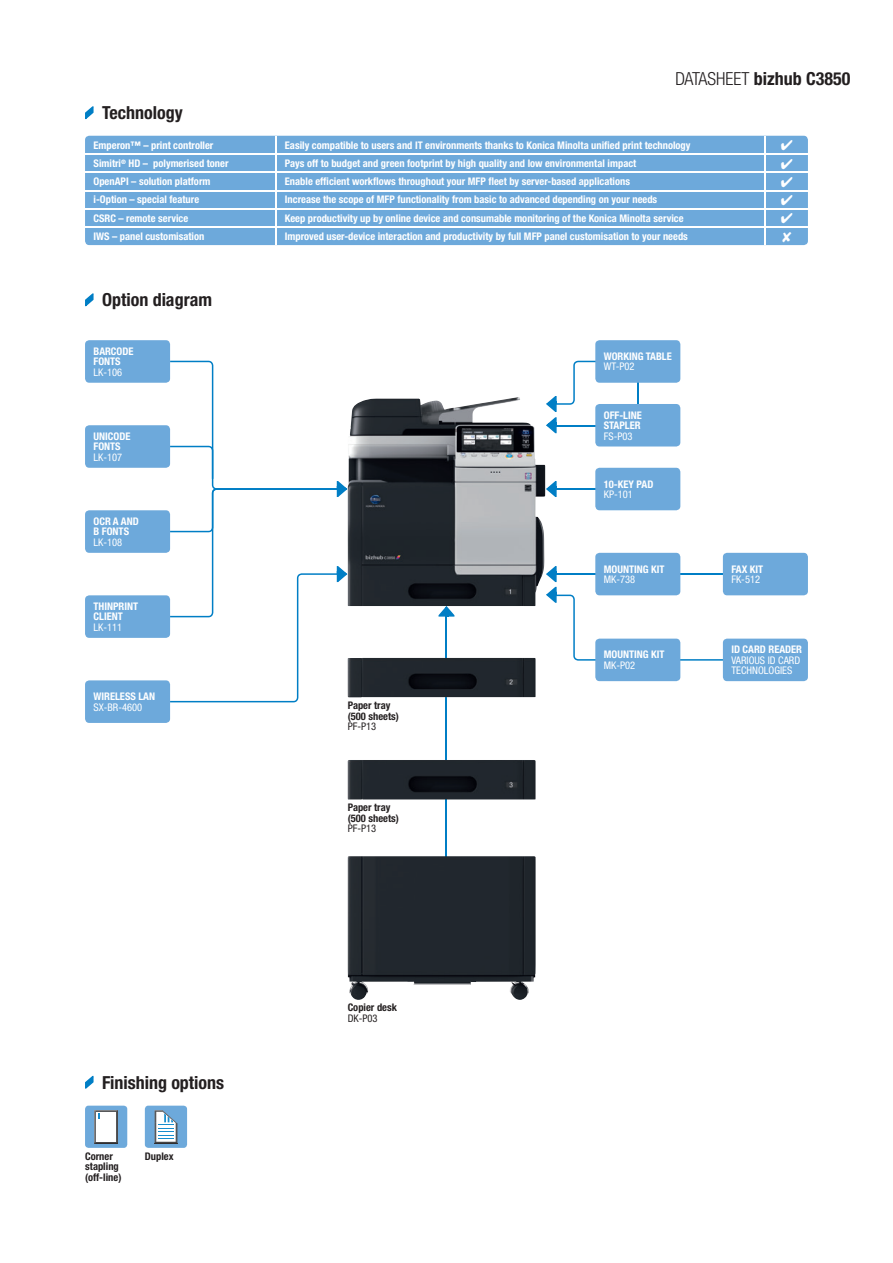
<style>
.page{position:relative;width:893px;height:1263px;background:#fff}
.page>*{position:absolute;margin:0;border:0;box-sizing:border-box;transform-origin:0 0}
.t1{font:700 condensed 18px "Helvetica Neue LTW1 G";color:#231f20}
.t2{font:700 condensed 10.5px/10.5px "Helvetica Neue LTW1 G";color:#fff}
.t3{font:condensed 10.5px/10.5px "Helvetica Neue LTW1 G";color:#fff}
.t4{font:700 condensed 10.5px/10.5px "Helvetica Neue LTW1 G";color:#231f20}
.t5{font:condensed 10.5px "Helvetica Neue LTW1 G";color:#231f20}
.s1{font-weight:300}
</style>
<div class="page">
<svg style="left:85px;top:293px;width:9px;height:13px"></svg>
<svg style="left:85px;top:106px;width:9px;height:13px"></svg>
<svg style="left:85px;top:1076px;width:9px;height:13px"></svg>
<div style="left:85px;top:136px;width:723px;height:109px;background:#6da9db;border-radius:4px"></div>
<hr style="left:85px;top:154px;width:191px;height:1px;background:#fff">
<hr style="left:276px;top:154px;width:489px;height:1px;background:#fff">
<hr style="left:765px;top:154px;width:43px;height:1px;background:#fff">
<hr style="left:85px;top:172px;width:191px;height:1px;background:#fff">
<hr style="left:276px;top:172px;width:489px;height:1px;background:#fff">
<hr style="left:765px;top:172px;width:43px;height:1px;background:#fff">
<hr style="left:85px;top:190px;width:191px;height:1px;background:#fff">
<hr style="left:276px;top:190px;width:489px;height:1px;background:#fff">
<hr style="left:765px;top:190px;width:43px;height:1px;background:#fff">
<hr style="left:85px;top:208px;width:191px;height:1px;background:#fff">
<hr style="left:276px;top:208px;width:489px;height:1px;background:#fff">
<hr style="left:765px;top:208px;width:43px;height:1px;background:#fff">
<hr style="left:85px;top:226px;width:191px;height:2px;background:#fff">
<hr style="left:276px;top:226px;width:489px;height:2px;background:#fff">
<hr style="left:765px;top:226px;width:43px;height:2px;background:#fff">
<svg style="left:276px;top:136px;width:1px;height:109px"></svg>
<svg style="left:765px;top:136px;width:1px;height:109px"></svg>
<div style="left:85px;top:1106px;width:42px;height:42px;background:#6da9db;border-radius:4px"></div>
<svg style="left:95px;top:1143px;width:23px;height:1px"></svg>
<img style="left:95px;top:1110px;width:23px;height:33px">
<div style="left:96px;top:1112px;width:20px;height:30px;background:#fff"></div>
<svg style="left:98px;top:1113px;width:2px;height:6px"></svg>
<div style="left:145px;top:1106px;width:42px;height:42px;background:#6da9db;border-radius:4px"></div>
<img style="left:155px;top:1110px;width:10px;height:2px">
<svg style="left:155px;top:1112px;width:22px;height:32px"></svg>
<img style="left:347px;top:398px;width:198px;height:208px">
<svg style="left:546px;top:481px;width:11px;height:16px"></svg>
<svg style="left:546px;top:361px;width:93px;height:72px"></svg>
<hr style="left:553px;top:425px;width:121px;height:1px;background:#007ec5">
<svg style="left:546px;top:566px;width:185px;height:95px"></svg>
<hr style="left:553px;top:488px;width:121px;height:2px;background:#007ec5">
<svg style="left:438px;top:606px;width:16px;height:11px"></svg>
<hr style="left:446px;top:612px;width:1px;height:47px;background:#007ec5">
<hr style="left:446px;top:693px;width:1px;height:69px;background:#007ec5">
<hr style="left:446px;top:795px;width:1px;height:100px;background:#007ec5">
<div style="left:85px;top:425px;width:85px;height:43px;background:#6da9db;border-radius:4px"></div>
<div style="left:85px;top:510px;width:85px;height:43px;background:#6da9db;border-radius:4px"></div>
<div style="left:85px;top:595px;width:85px;height:43px;background:#6da9db;border-radius:4px"></div>
<div style="left:85px;top:680px;width:85px;height:43px;background:#6da9db;border-radius:4px"></div>
<div style="left:595px;top:404px;width:85px;height:42px;background:#6da9db;border-radius:4px"></div>
<div style="left:595px;top:553px;width:85px;height:42px;background:#6da9db;border-radius:4px"></div>
<div style="left:595px;top:639px;width:85px;height:42px;background:#6da9db;border-radius:4px"></div>
<div style="left:595px;top:468px;width:85px;height:42px;background:#6da9db;border-radius:4px"></div>
<div style="left:85px;top:340px;width:85px;height:43px;background:#6da9db;border-radius:4px"></div>
<div style="left:595px;top:340px;width:85px;height:43px;background:#6da9db;border-radius:4px"></div>
<div style="left:723px;top:553px;width:85px;height:42px;background:#6da9db;border-radius:4px"></div>
<div style="left:723px;top:639px;width:85px;height:42px;background:#6da9db;border-radius:4px"></div>
<svg style="left:170px;top:361px;width:177px;height:341px"></svg>
<img style="left:348px;top:658px;width:188px;height:39px">
<img style="left:348px;top:760px;width:188px;height:39px">
<img style="left:348px;top:856px;width:188px;height:144px">
<h1 class="t1" style="left:102px;top:102px;width:82px">Technology</h1>
<h1 class="t1" style="left:675px;top:68px;width:177px"><span class="s1">DATASHEET</span> bizhub C3850</h1>
<p class="t2" style="left:94px;top:140px;width:121px">Emperon™ – print controller</p>
<p class="t2" style="left:285px;top:140px;width:407px">Easily compatible to users and IT environments thanks to Konica Minolta unified print technology</p>
<p class="t2" style="left:94px;top:158px;width:136px">Simitri<sup>®</sup> HD – polymerised toner</p>
<p class="t2" style="left:285px;top:158px;width:353px">Pays off to budget and green footprint by high quality and low environmental impact</p>
<p class="t2" style="left:94px;top:176px;width:118px">OpenAPI – solution platform</p>
<p class="t2" style="left:285px;top:176px;width:347px">Enable efficient workflows throughout your MFP fleet by server-based applications</p>
<p class="t2" style="left:94px;top:194px;width:107px">i-Option – special feature</p>
<p class="t2" style="left:285px;top:194px;width:374px">Increase the scope of MFP functionality from basic to advanced depending on your needs</p>
<p class="t2" style="left:94px;top:213px;width:96px">CSRC – remote service</p>
<p class="t2" style="left:285px;top:213px;width:400px">Keep productivity up by online device and consumable monitoring of the Konica Minolta service</p>
<p class="t2" style="left:94px;top:231px;width:112px">IWS – panel customisation</p>
<p class="t2" style="left:285px;top:231px;width:405px">Improved user-device interaction and productivity by full MFP panel customisation to your needs</p>
<h1 class="t1" style="left:102px;top:289px;width:112px">Option diagram</h1>
<p class="t2" style="left:94px;top:346px;width:41px">BARCODE<br>FONTS</p>
<p class="t3" style="left:94px;top:367px;width:30px">LK-106</p>
<p class="t2" style="left:94px;top:431px;width:38px">UNICODE<br>FONTS</p>
<p class="t3" style="left:94px;top:452px;width:30px">LK-107</p>
<p class="t2" style="left:94px;top:516px;width:47px">OCR A AND<br>B FONTS</p>
<p class="t3" style="left:94px;top:537px;width:30px">LK-108</p>
<p class="t2" style="left:94px;top:601px;width:46px">THINPRINT<br>CLIENT</p>
<p class="t3" style="left:94px;top:622px;width:30px">LK-111</p>
<p class="t2" style="left:94px;top:691px;width:63px">WIRELESS LAN</p>
<p class="t3" style="left:94px;top:702px;width:50px">SX-BR-4600</p>
<h1 class="t1" style="left:102px;top:1071px;width:124px">Finishing options</h1>
<p class="t4" style="left:85px;top:1151px;width:38px">Corner stapling (off-line)</p>
<p class="t4" style="left:145px;top:1151px;width:30px">Duplex</p>
<p class="t4" style="left:348px;top:700px;width:53px">Paper tray (500 sheets)</p>
<p class="t5" style="left:348px;top:720px;width:30px">PF-P13</p>
<p class="t4" style="left:348px;top:802px;width:53px">Paper tray (500 sheets)</p>
<p class="t5" style="left:348px;top:822px;width:30px">PF-P13</p>
<p class="t4" style="left:348px;top:1002px;width:51px">Copier desk</p>
<p class="t5" style="left:348px;top:1012px;width:31px">DK-P03</p>
<p class="t2" style="left:604px;top:351px;width:69px">WORKING TABLE</p>
<p class="t3" style="left:604px;top:362px;width:32px">WT-P02</p>
<p class="t2" style="left:604px;top:410px;width:40px">OFF-LINE<br>STAPLER</p>
<p class="t3" style="left:604px;top:431px;width:30px">FS-P03</p>
<p class="t2" style="left:604px;top:479px;width:51px">10-KEY PAD</p>
<p class="t3" style="left:604px;top:489px;width:31px">KP-101</p>
<p class="t2" style="left:604px;top:564px;width:62px">MOUNTING KIT</p>
<p class="t3" style="left:604px;top:574px;width:33px">MK-738</p>
<p class="t2" style="left:604px;top:649px;width:62px">MOUNTING KIT</p>
<p class="t3" style="left:604px;top:660px;width:33px">MK-P02</p>
<p class="t2" style="left:731px;top:564px;width:33px">FAX KIT</p>
<p class="t3" style="left:731px;top:574px;width:30px">FK-512</p>
<p class="t2" style="left:731px;top:644px;width:72px">ID CARD READER</p>
<p class="t3" style="left:731px;top:655px;width:70px">VARIOUS ID CARD<br>TECHNOLOGIES</p>
</div>
